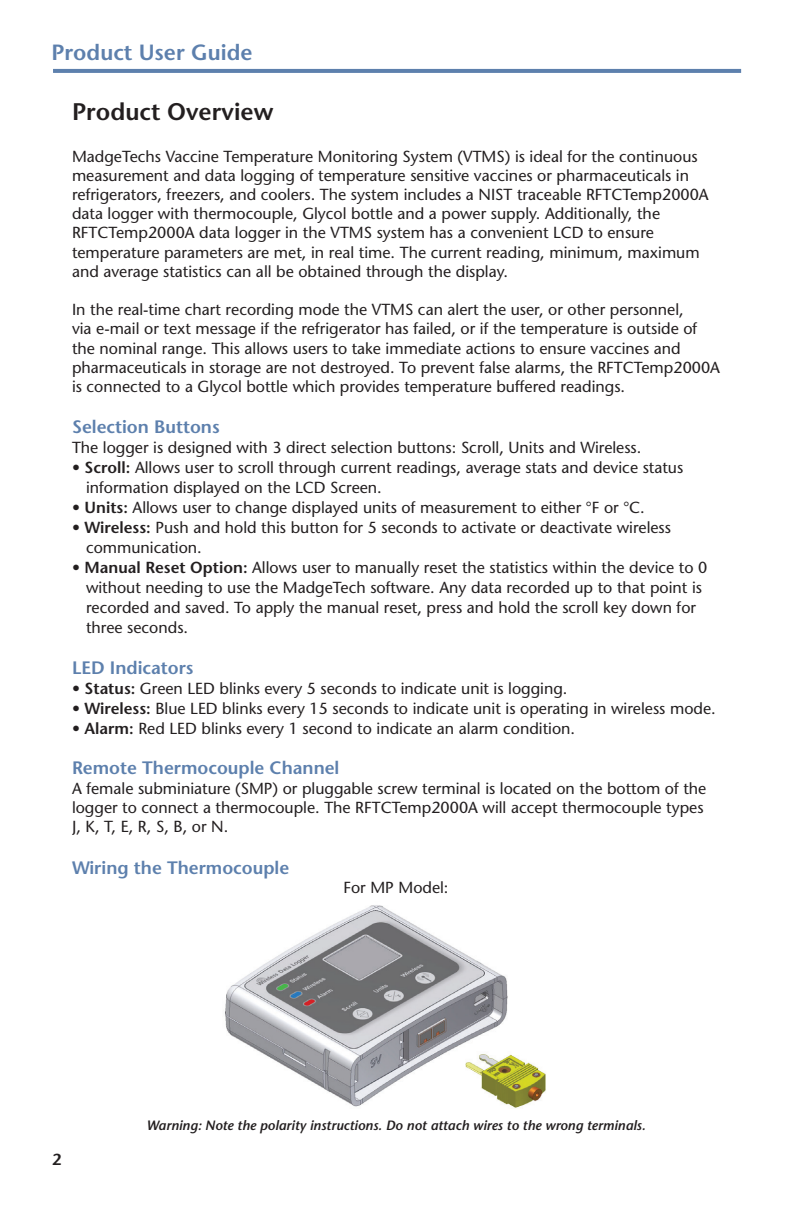
<style>
.page{position:relative;width:792px;height:1224px;background:#fff}
.page>*{position:absolute;margin:0;border:0;box-sizing:border-box;transform-origin:0 0}
.t1{font:600 24px "Stone Sans";color:#231f20}
.t2{font:600 22px "Stone Sans";color:#5d80ad}
.t3{font:600 18px "Stone Sans";color:#5d80ad}
.t4{font:16px/19.2px "Stone Sans";color:#231f20}
.t5{font:600 16px "Stone Sans";color:#231f20}
.t6{font:italic 600 13.6px "Stone Sans";color:#231f20}
.s1{font-weight:600}
</style>
<div class="page">
<hr style="left:53px;top:69px;width:688px;height:4px;background:#5d80ad">
<img style="left:225px;top:905px;width:321px;height:203px">
<h2 class="t2" style="left:51px;top:39px;width:203px">Product User Guide</h2>
<h1 class="t1" style="left:72px;top:98px;width:203px">Product Overview</h1>
<p class="t4" style="left:72px;top:146px;width:638px">MadgeTechs Vaccine Temperature Monitoring System (VTMS) is ideal for the continuous measurement and data logging of temperature sensitive vaccines or pharmaceuticals in refrigerators, freezers, and coolers. The system includes a NIST traceable RFTCTemp2000A data logger with thermocouple, Glycol bottle and a power supply. Additionally, the RFTCTemp2000A data logger in the VTMS system has a convenient LCD to ensure temperature parameters are met, in real time. The current reading, minimum, maximum and average statistics can all be obtained through the display.</p>
<p class="t4" style="left:72px;top:300px;width:650px">In the real-time chart recording mode the VTMS can alert the user, or other personnel,<br>via e-mail or text message if the refrigerator has failed, or if the temperature is outside of the nominal range. This allows users to take immediate actions to ensure vaccines and pharmaceuticals in storage are not destroyed. To prevent false alarms, the RFTCTemp2000A is connected to a Glycol bottle which provides temperature buffered readings.</p>
<p class="t3" style="left:72px;top:416px;width:149px">Selection Buttons</p>
<p class="t4" style="left:72px;top:438px;width:571px">The logger is designed with 3 direct selection buttons: Scroll, Units and Wireless.</p>
<p class="t4" style="left:86px;top:457px;width:599px;line-height:20px;text-indent:-14px">• <span class="s1">Scroll:</span> Allows user to scroll through current readings, average stats and device status information displayed on the LCD Screen.</p>
<p class="t4" style="left:72px;top:498px;width:574px">• <span class="s1">Units:</span> Allows user to change displayed units of measurement to either °F or °C.</p>
<p class="t4" style="left:86px;top:517px;width:587px;line-height:20px;text-indent:-14px">• <span class="s1">Wireless:</span> Push and hold this button for 5 seconds to activate or deactivate wireless communication.</p>
<p class="t4" style="left:86px;top:557px;width:623px;line-height:20px;text-indent:-14px">• <span class="s1">Manual Reset Option:</span> Allows user to manually reset the statistics within the device to 0 without needing to use the MadgeTech software. Any data recorded up to that point is recorded and saved. To apply the manual reset, press and hold the scroll key down for three seconds.</p>
<p class="t3" style="left:72px;top:656px;width:123px">LED Indicators</p>
<p class="t4" style="left:72px;top:678px;width:497px">• <span class="s1">Status:</span> Green LED blinks every 5 seconds to indicate unit is logging.</p>
<p class="t4" style="left:72px;top:698px;width:645px">• <span class="s1">Wireless:</span> Blue LED blinks every 15 seconds to indicate unit is operating in wireless mode.</p>
<p class="t4" style="left:72px;top:718px;width:505px">• <span class="s1">Alarm:</span> Red LED blinks every 1 second to indicate an alarm condition.</p>
<p class="t3" style="left:72px;top:757px;width:269px">Remote Thermocouple Channel</p>
<p class="t4" style="left:72px;top:778px;width:636px">A female subminiature (SMP) or pluggable screw terminal is located on the bottom of the logger to connect a thermocouple. The RFTCTemp2000A will accept thermocouple types<br>J, K, T, E, R, S, B, or N.</p>
<p class="t3" style="left:72px;top:857px;width:219px">Wiring the Thermocouple</p>
<p class="t4" style="left:343px;top:878px;width:107px">For MP Model:</p>
<p class="t5" style="left:52px;top:1150px;width:11px">2</p>
<p class="t6" style="left:146px;top:1117px;width:501px">Warning: Note the polarity instructions. Do not attach wires to the wrong terminals.</p>
</div>
